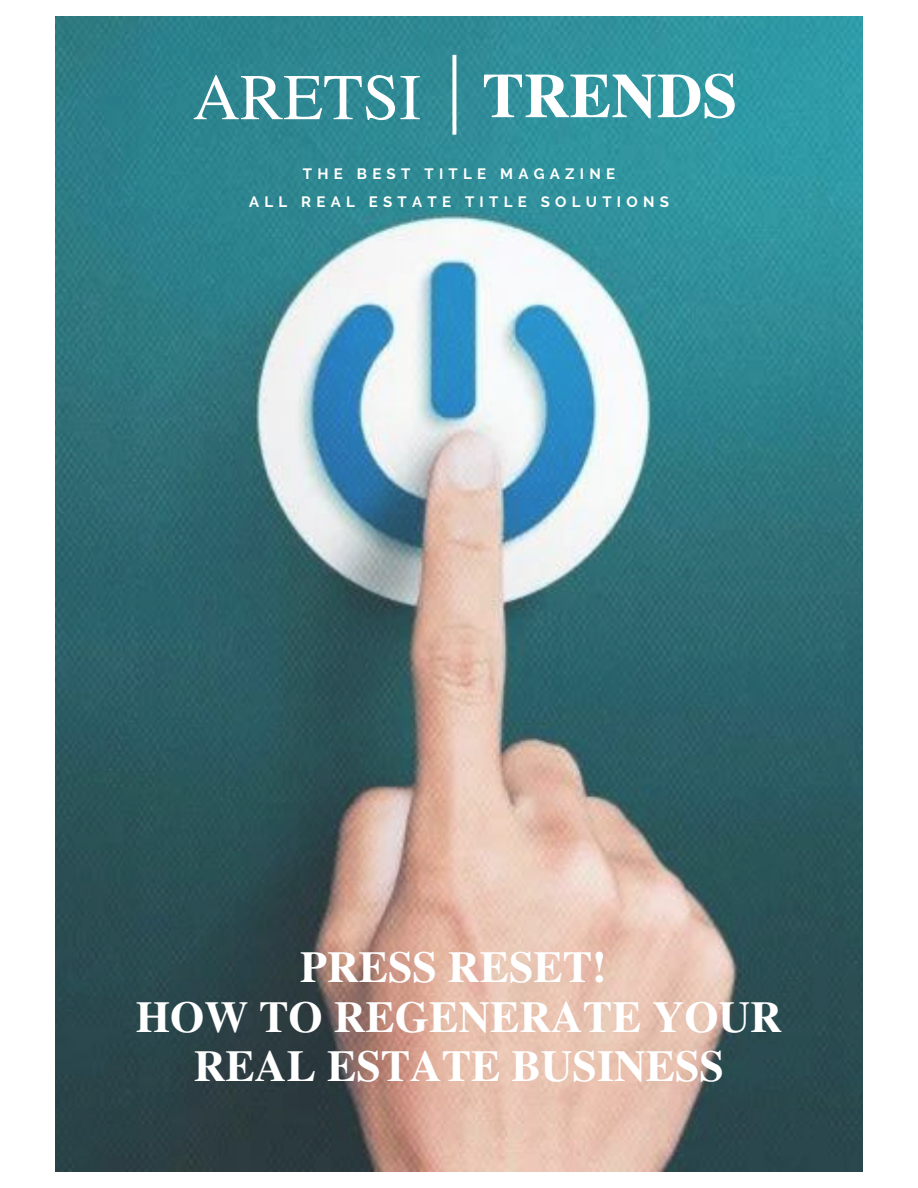
<style>
.page{position:relative;width:918px;height:1188px;background:#fff}
.page>*{position:absolute;margin:0;border:0;box-sizing:border-box;transform-origin:0 0}
.t1{font:65.25px "Te X Gyre Termes";color:#fff}
.t2{font:700 63px "Te X Gyre Termes";color:#fff}
.t3{font:700 43.95px/49.5px "Te X Gyre Termes";color:#fff;text-align:center}
.t4{font:700 15px "Raleway";letter-spacing:.35em;color:#fff}
</style>
<div class="page">
<img style="left:56px;top:17px;width:807px;height:1154px">
<svg style="left:452px;top:55px;width:4px;height:80px"></svg>
<p class="t1" style="left:193px;top:50px;width:230px">ARETSI</p>
<p class="t2" style="left:482px;top:47px;width:257px">TRENDS</p>
<p class="t4" style="left:303px;top:164px;width:314px">THE BEST TITLE MAGAZINE</p>
<p class="t4" style="left:249px;top:193px;width:421px">ALL REAL ESTATE TITLE SOLUTIONS</p>
<p class="t3" style="left:300px;top:940px;width:308px">PRESS RESET!</p>
<p class="t3" style="left:136px;top:990px;width:648px">HOW TO REGENERATE YOUR<br>REAL ESTATE BUSINESS</p>
</div>
